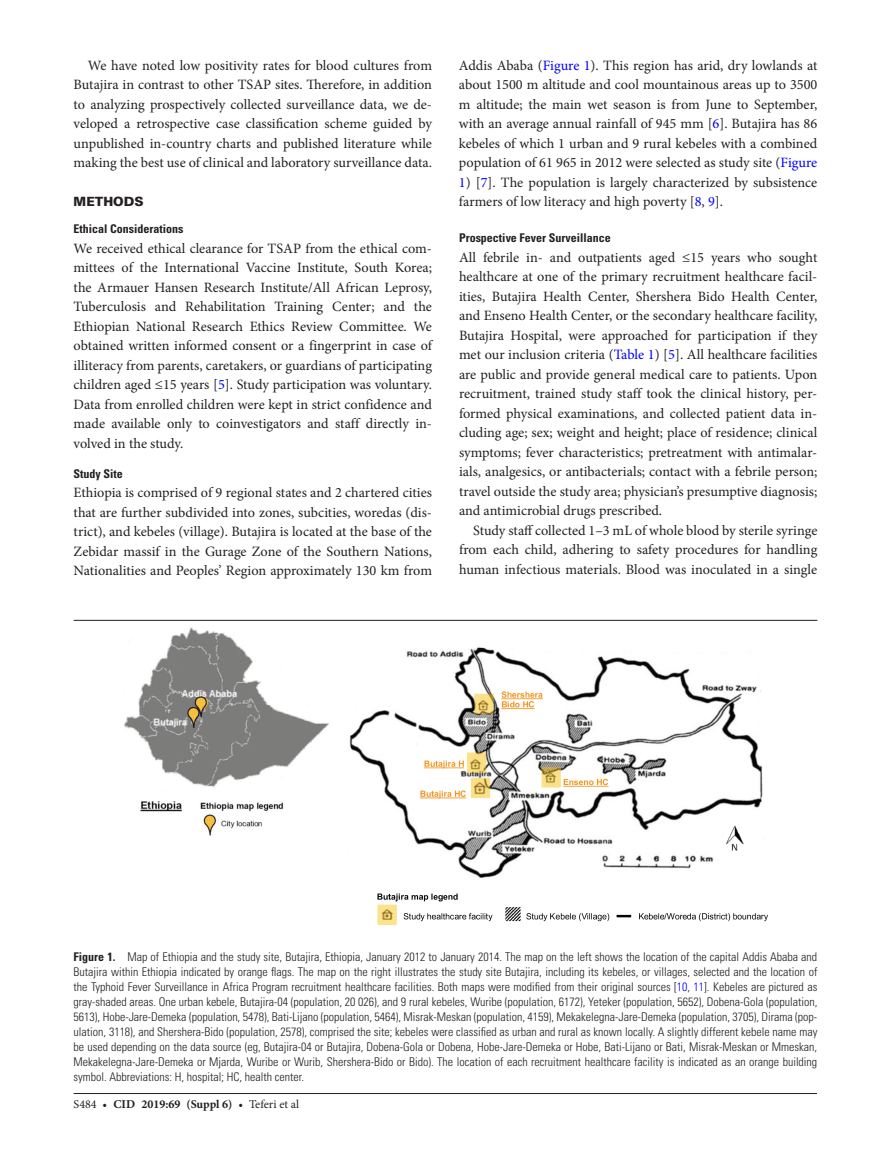
<style>
.page{position:relative;width:891px;height:1174px;background:#fff}
.page>*{position:absolute;margin:0;border:0;box-sizing:border-box;transform-origin:0 0}
.t1{font:14.25px/19.5px "Minion Pro";color:#231f20;text-align:justify}
.t2{font:900 12.75px "Univers LT Std";color:#231f20}
.t3{font:300 condensed 12px/15px "Univers LT Std";color:#231f20;text-align:justify}
.t4{font:700 condensed 12px "Univers LT Std";color:#231f20}
.t5{font:700 12px "Minion Pro";color:#231f20}
.s1{color:#00f}
.s2{font-weight:700}
.s3{font-weight:400}
</style>
<div class="page">
<hr style="left:74px;top:1093px;width:743px;height:1px;background:#231f20">
<hr style="left:74px;top:620px;width:743px;height:1px;background:#231f20">
<img style="left:124px;top:627px;width:644px;height:298px">
<p class="t1" style="left:74px;top:55px;width:360px;text-indent:14px">We have noted low positivity rates for blood cultures from Butajira in contrast to other TSAP sites. Therefore, in addition to analyzing prospectively collected surveillance data, we de&shy;veloped a retrospective case classification scheme guided by unpublished in-country charts and published literature while making the best use of clinical and laboratory surveillance data.</p>
<p class="t2" style="left:74px;top:194px;width:72px">METHODS</p>
<p class="t4" style="left:74px;top:222px;width:112px">Ethical Considerations</p>
<p class="t1" style="left:74px;top:238px;width:360px">We received ethical clearance for TSAP from the ethical com&shy;mittees of the International Vaccine Institute, South Korea; the Armauer Hansen Research Institute/All African Leprosy, Tuberculosis and Rehabilitation Training Center; and the Ethiopian National Research Ethics Review Committee. We obtained written informed consent or a fingerprint in case of illiteracy from parents, caretakers, or guardians of participating children aged ≤15 years [<span class="s1">5</span>]. Study participation was voluntary.<br>Data from enrolled children were kept in strict confidence and made available only to coinvestigators and staff directly in&shy;volved in the study.</p>
<p class="t4" style="left:74px;top:466px;width:51px">Study Site</p>
<p class="t1" style="left:74px;top:483px;width:360px">Ethiopia is comprised of 9 regional states and 2 chartered cities that are further subdivided into zones, subcities, woredas (dis&shy;trict), and kebeles (village). Butajira is located at the base of the Zebidar massif in the Gurage Zone of the Southern Nations, Nationalities and Peoples’ Region approximately 130 km from</p>
<p class="t1" style="left:459px;top:55px;width:360px">Addis Ababa (<span class="s1">Figure 1</span>). This region has arid, dry lowlands at about 1500 m altitude and cool mountainous areas up to 3500 m altitude; the main wet season is from June to September, with an average annual rainfall of 945 mm [<span class="s1">6</span>]. Butajira has 86 kebeles of which 1 urban and 9 rural kebeles with a combined population of 61 965 in 2012 were selected as study site (<span class="s1">Figure</span></p>
<p class="t1" style="left:459px;top:172px;width:360px"><span class="s1">1</span>) [<span class="s1">7</span>]. The population is largely characterized by subsistence farmers of low literacy and high poverty [<span class="s1">8</span>, <span class="s1">9</span>].</p>
<p class="t4" style="left:459px;top:231px;width:153px">Prospective Fever Surveillance</p>
<p class="t1" style="left:459px;top:247px;width:360px">All febrile in- and outpatients aged ≤15 years who sought healthcare at one of the primary recruitment healthcare facil&shy;ities, Butajira Health Center, Shershera Bido Health Center, and Enseno Health Center, or the secondary healthcare facility, Butajira Hospital, were approached for participation if they met our inclusion criteria (<span class="s1">Table 1</span>) [<span class="s1">5</span>]. All healthcare facilities are public and provide general medical care to patients. Upon recruitment, trained study staff took the clinical history, per&shy;formed physical examinations, and collected patient data in&shy;cluding age; sex; weight and height; place of residence; clinical symptoms; fever characteristics; pretreatment with antimalar&shy;ials, analgesics, or antibacterials; contact with a febrile person; travel outside the study area; physician’s presumptive diagnosis; and antimicrobial drugs prescribed.</p>
<p class="t1" style="left:459px;top:520px;width:360px;text-indent:14px">Study staff collected 1–3 mL of whole blood by sterile syringe from each child, adhering to safety procedures for handling human infectious materials. Blood was inoculated in a single</p>
<p class="t3" style="left:74px;top:949px;width:745px"><span class="s2">Figure 1.</span> Map of Ethiopia and the study site, Butajira, Ethiopia, January 2012 to January 2014. The map on the left shows the location of the capital Addis Ababa and Butajira within Ethiopia indicated by orange flags. The map on the right illustrates the study site Butajira, including its kebeles, or villages, selected and the location of the Typhoid Fever Surveillance in Africa Program recruitment healthcare facilities. Both maps were modified from their original sources [<span class="s1">10</span>, <span class="s1">11</span>]. Kebeles are pictured as gray-shaded areas. One urban kebele, Butajira-04 (population, 20 026), and 9 rural kebeles, Wuribe (population, 6172), Yeteker (population, 5652), Dobena-Gola (population, 5613), Hobe-Jare-Demeka (population, 5478), Bati-Lijano (population, 5464), Misrak-Meskan (population, 4159), Mekakelegna-Jare-Demeka (population, 3705), Dirama (pop&shy;ulation, 3118), and Shershera-Bido (population, 2578), comprised the site; kebeles were classified as urban and rural as known locally. A slightly different kebele name may be used depending on the data source (eg, Butajira-04 or Butajira, Dobena-Gola or Dobena, Hobe-Jare-Demeka or Hobe, Bati-Lijano or Bati, Misrak-Meskan or Mmeskan, Mekakelegna-Jare-Demeka or Mjarda, Wuribe or Wurib, Shershera-Bido or Bido). The location of each recruitment healthcare facility is indicated as an orange building symbol. Abbreviations: H, hospital; HC, health center.</p>
<p class="t5" style="left:74px;top:1095px;width:227px"><span class="s3">S484 •</span> cid 2019:69 (Suppl 6) <span class="s3">• Teferi et al</span></p>
</div>
